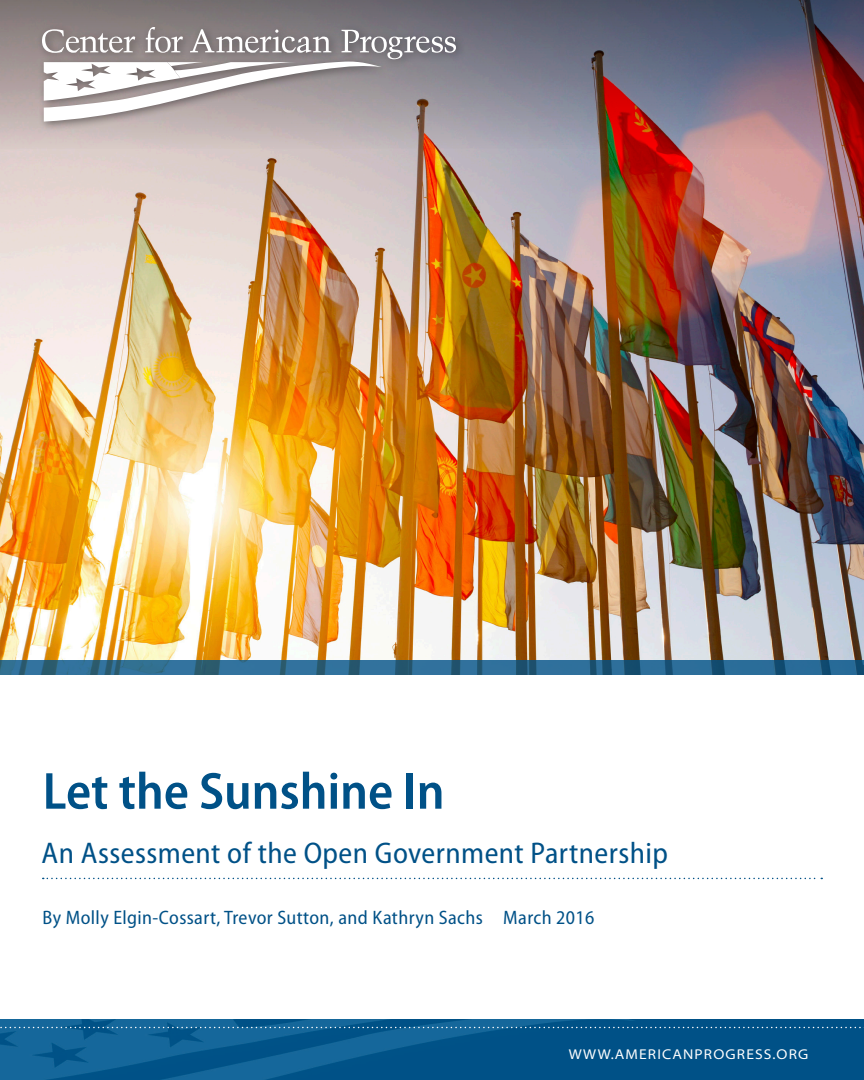
<style>
.page{position:relative;width:864px;height:1080px;background:#fff}
.page>*{position:absolute;margin:0;border:0;box-sizing:border-box;transform-origin:0 0}
.t1{font:600 semi-condensed 52.5px "Myriad Pro";color:#005187}
.t2{font:semi-condensed 30px "Myriad Pro";letter-spacing:.015em;color:#005187}
.t3{font:semi-condensed 19.5px "Myriad Pro";letter-spacing:.02em;color:#005187}
.t4{font:semi-expanded 14.25px "Myriad Pro";letter-spacing:.08em;color:#fff}
</style>
<div class="page">
<img style="left:0;top:1019px;width:864px;height:61px">
<img style="left:0;top:148px;width:864px;height:512px">
<svg style="left:0;top:660px;width:864px;height:15px;fill:#2f6f9a"></svg>
<svg style="left:0;top:0;width:864px;height:148px"></svg>
<div style="left:36px;top:21px;width:430px;height:111px;background:#231f20;opacity:.5"></div>
<svg style="left:42px;top:27px;width:414px;height:95px"></svg>
<svg style="left:0;top:1027px;width:864px;height:1px"></svg>
<svg style="left:43px;top:878px;width:779px;height:1px"></svg>
<h1 class="t1" style="left:43px;top:762px;width:403px">Let the Sunshine In</h1>
<h2 class="t2" style="left:42px;top:836px;width:628px">An Assessment of the Open Government Partnership</h2>
<p class="t3" style="left:43px;top:907px;width:553px">By Molly Elgin-Cossart, Trevor Sutton, and Kathryn Sachs March 2016</p>
<p class="t4" style="left:569px;top:1047px;width:241px">WWW.AMERICANPROGRESS.ORG</p>
</div>
